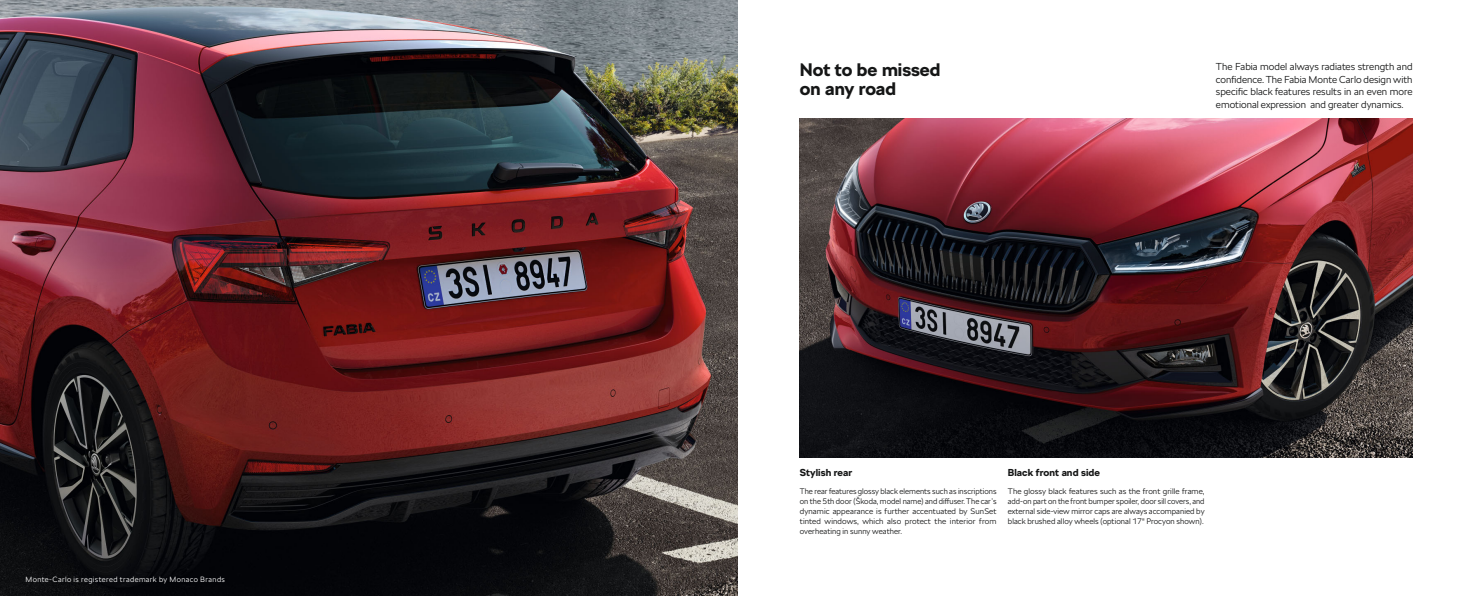
<style>
.page{position:relative;width:1475px;height:596px;background:#fff}
.page>*{position:absolute;margin:0;border:0;box-sizing:border-box;transform-origin:0 0}
.t1{font:700 18px/19px "SKODA Next";color:#151616}
.t2{font:300 10px/12.5px "SKODA Next";letter-spacing:.005em;color:#151616;text-align:justify}
.t3{font:700 10px "SKODA Next";letter-spacing:.005em;color:#151616}
.t4{font:300 8px/10px "SKODA Next";letter-spacing:.005em;color:#151616;text-align:justify}
.t5{font:300 7.6px "SKODA Next";letter-spacing:.05em;color:#fff}
</style>
<div class="page">
<img style="left:799px;top:119px;width:613px;height:338px">
<img style="left:0;top:0;width:737px;height:595px">
<p class="t5" style="left:26px;top:576px;width:201px">Monte-Carlo is registered trademark by Monaco Brands</p>
<h1 class="t1" style="left:799px;top:62px;width:142px">Not to be missed on any road</h1>
<p class="t2" style="left:1215px;top:61px;width:198px">The Fabia model always radiates strength and confidence. The Fabia Monte Carlo design with specific black features results in an even more emotional expression and greater dynamics.</p>
<p class="t3" style="left:799px;top:469px;width:54px">Stylish rear</p>
<p class="t4" style="left:799px;top:486px;width:198px">The rear features glossy black elements such as inscriptions on the 5th door (Škoda, model name) and diffuser. The car’s dynamic appearance is further accentuated by SunSet tinted windows, which also protect the interior from overheating in sunny weather.</p>
<p class="t3" style="left:1007px;top:469px;width:94px">Black front and side</p>
<p class="t4" style="left:1007px;top:486px;width:198px">The glossy black features such as the front grille frame, add-on part on the front bumper spoiler, door sill covers, and external side-view mirror caps are always accompanied by black brushed alloy wheels (optional 17" Procyon shown).</p>
</div>
